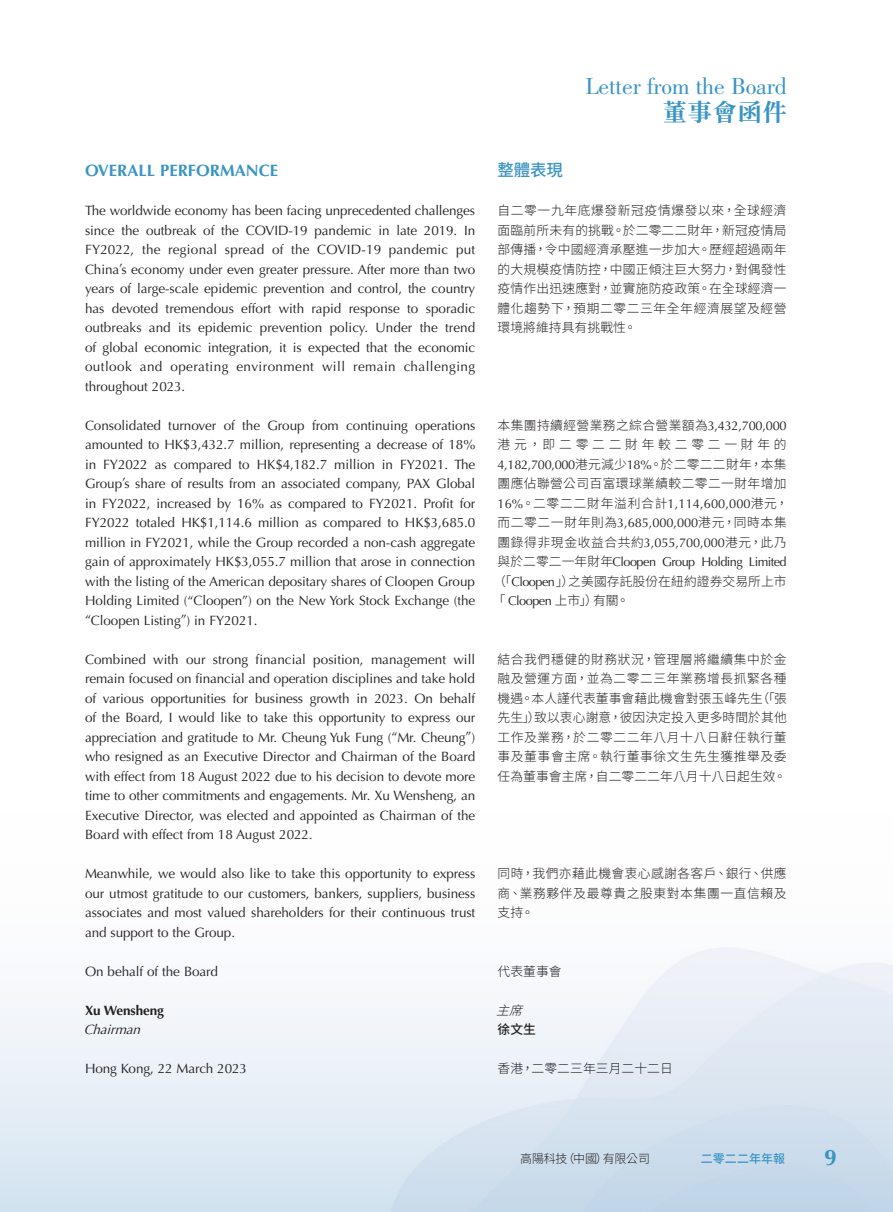
<style>
.page{position:relative;width:893px;height:1212px;background:#fff}
.page>*{position:absolute;margin:0;border:0;box-sizing:border-box;transform-origin:0 0}
.t1{font:24px "Bodoni Std";letter-spacing:-.005em;color:#3a94c3}
.t2{font:700 24px "Source Han Serif TC";letter-spacing:.04em;color:#3a94c3}
.t3{font:700 22.5px "Optima LT Std";color:#3a94c3}
.Heading_1{font:700 16.5px "Optima LT Std";letter-spacing:.005em;color:#3a94c3}
.C_Heading_1{font:500 16.5px "Source Han Sans TC";color:#3a94c3}
.Body_Text{font:13.5px/19.5px "Optima LT Std";letter-spacing:-.005em;color:#231f20;text-align:justify}
.Body_Text-2{font:700 13.5px "Optima LT Std";letter-spacing:-.005em;color:#231f20}
.Body_Text-3{font:italic 13.5px "Optima LT Std";color:#231f20}
.C_Body_Text{font:300 12.75px/19.5px "Source Han Sans TC";letter-spacing:.035em;color:#231f20;text-align:justify}
.C_Body_Text-2{font:12.75px "Optima LT Std";letter-spacing:-.04em;color:#231f20}
.C_Body_Text-3{font:300 12.75px "Source Han Sans TC";letter-spacing:.01em;color:#231f20}
.C_Body_Text-4{font:12.75px "Optima LT Std";letter-spacing:.01em;color:#231f20}
.C_Body_Text-5{font:300 12.75px "Source Han Sans TC";letter-spacing:.295em;color:#231f20}
.C_Body_Text-6{font:500 12.75px "Source Han Sans TC";color:#231f20}
.C_Body_Text-7{font:italic 300 12.75px "Source Han Sans TC";color:#231f20}
.t4{font:300 12px "Source Han Sans TC";letter-spacing:-.02em;color:#231f20}
.t5{font:500 12px "Source Han Sans TC";letter-spacing:.005em;color:#3a94c3}
.s1{font-family:"Optima LT Std";font-weight:400}
.s2{font-family:"Source Han Sans TC";font-weight:300}
</style>
<div class="page">
<div style="left:0;top:527px;width:893px;height:685px;background:linear-gradient(to bottom,#fff,#e2ecf5)"></div>
<img style="left:135px;top:663px;width:758px;height:549px">
<p class="Heading_1" style="left:85px;top:161px;width:194px">OVERALL PERFORMANCE</p>
<p class="Body_Text" style="left:85px;top:201px;width:392px">The worldwide economy has been facing unprecedented challenges since the outbreak of the COVID-19 pandemic in late 2019. In FY2022, the regional spread of the COVID-19 pandemic put China’s economy under even greater pressure. After more than two years of large-scale epidemic prevention and control, the country has devoted tremendous effort with rapid response to sporadic outbreaks and its epidemic prevention policy. Under the trend of global economic integration, it is expected that the economic outlook and operating environment will remain challenging throughout 2023.</p>
<p class="Body_Text" style="left:85px;top:415px;width:392px">Consolidated turnover of the Group from continuing operations amounted to HK$3,432.7 million, representing a decrease of 18% in FY2022 as compared to HK$4,182.7 million in FY2021. The Group’s share of results from an associated company, PAX Global in FY2022, increased by 16% as compared to FY2021. Profit for FY2022 totaled HK$1,114.6 million as compared to HK$3,685.0 million in FY2021, while the Group recorded a non-cash aggregate gain of approximately HK$3,055.7 million that arose in connection with the listing of the American depositary shares of Cloopen Group Holding Limited (“Cloopen”) on the New York Stock Exchange (the “Cloopen Listing”) in FY2021.</p>
<p class="Body_Text" style="left:85px;top:649px;width:392px">Combined with our strong financial position, management will remain focused on financial and operation disciplines and take hold of various opportunities for business growth in 2023. On behalf of the Board, I would like to take this opportunity to express our appreciation and gratitude to Mr. Cheung Yuk Fung (“Mr. Cheung”) who resigned as an Executive Director and Chairman of the Board with effect from 18 August 2022 due to his decision to devote more time to other commitments and engagements. Mr. Xu Wensheng, an Executive Director, was elected and appointed as Chairman of the Board with effect from 18 August 2022.</p>
<p class="Body_Text" style="left:85px;top:864px;width:392px">Meanwhile, we would also like to take this opportunity to express our utmost gratitude to our customers, bankers, suppliers, business associates and most valued shareholders for their continuous trust and support to the Group.</p>
<p class="Body_Text" style="left:85px;top:961px;width:135px">On behalf of the Board</p>
<p class="Body_Text-2" style="left:85px;top:1002px;width:80px">Xu Wensheng</p>
<p class="Body_Text-3" style="left:84px;top:1022px;width:62px">Chairman</p>
<p class="Body_Text" style="left:85px;top:1059px;width:164px">Hong Kong, 22 March 2023</p>
<h1 class="t1" style="left:585px;top:73px;width:203px">Letter from the Board</h1>
<h1 class="t2" style="left:663px;top:99px;width:125px">董事會函件</h1>
<p class="C_Heading_1" style="left:497px;top:161px;width:67px">整體表現</p>
<p class="C_Body_Text" style="left:497px;top:201px;width:291px">自二零一九年底爆發新冠疫情爆發以來，全球經濟面臨前所未有的挑戰。於二零二二財年，新冠疫情局部傳播，令中國經濟承壓進一步加大。歷經超過兩年的大規模疫情防控，中國正傾注巨大努力，對偶發性疫情作出迅速應對，並實施防疫政策。在全球經濟一體化趨勢下，預期二零二三年全年經濟展望及經營環境將維持具有挑戰性。</p>
<p class="C_Body_Text" style="left:497px;top:415px;width:291px">本集團持續經營業務之綜合營業額為<span class="s1">3,432,700,000</span></p>
<p class="C_Body_Text-5" style="left:497px;top:437px;width:291px">港元，即二零二二財年較二零二一財年的</p>
<p class="C_Body_Text-2" style="left:497px;top:457px;width:291px">4,182,700,000<span class="s2">港元減少</span>18%<span class="s2">。於二零二二財年，本集</span></p>
<p class="C_Body_Text" style="left:497px;top:474px;width:291px">團應佔聯營公司百富環球業績較二零二一財年增加</p>
<p class="C_Body_Text-4" style="left:497px;top:496px;width:292px">16%<span class="s2">。二零二二財年溢利合計</span>1,114,600,000<span class="s2">港元，</span></p>
<p class="C_Body_Text" style="left:497px;top:513px;width:291px">而二零二一財年則為<span class="s1">3,685,000,000</span>港元，同時本集</p>
<p class="C_Body_Text" style="left:497px;top:532px;width:291px">團錄得非現金收益合共約<span class="s1">3,055,700,000</span>港元，此乃</p>
<p class="C_Body_Text-2" style="left:497px;top:554px;width:291px"><span class="s2">與於二零二一年財年</span>Cloopen Group Holding Limited</p>
<p class="C_Body_Text-3" style="left:493px;top:574px;width:295px">（「<span class="s1">Cloopen</span>」）之美國存託股份在紐約證券交易所上市</p>
<p class="C_Body_Text" style="left:493px;top:591px;width:138px">「 <span class="s1">Cloopen</span> 上市」）有關。</p>
<p class="C_Body_Text" style="left:497px;top:649px;width:291px">結合我們穩健的財務狀況，管理層將繼續集中於金融及營運方面，並為二零二三年業務增長抓緊各種機遇。本人謹代表董事會藉此機會對張玉峰先生（「張先生」）致以衷心謝意，彼因決定投入更多時間於其他工作及業務，於二零二二年八月十八日辭任執行董事及董事會主席。執行董事徐文生先生獲推舉及委任為董事會主席，自二零二二年八月十八日起生效。</p>
<p class="C_Body_Text" style="left:497px;top:864px;width:291px">同時，我們亦藉此機會衷心感謝各客戶、銀行、供應商、業務夥伴及最尊貴之股東對本集團一直信賴及支持。</p>
<p class="C_Body_Text" style="left:497px;top:961px;width:66px">代表董事會</p>
<p class="C_Body_Text-7" style="left:496px;top:1003px;width:37px">主席</p>
<p class="C_Body_Text-6" style="left:497px;top:1022px;width:40px">徐文生</p>
<p class="C_Body_Text-3" style="left:497px;top:1061px;width:177px">香港，二零二三年三月二十二日</p>
<p class="t4" style="left:520px;top:1152px;width:131px">高陽科技（中國）有限公司</p>
<p class="t5" style="left:701px;top:1152px;width:86px">二零二二年年報</p>
<h2 class="t3" style="left:825px;top:1144px;width:14px">9</h2>
</div>
